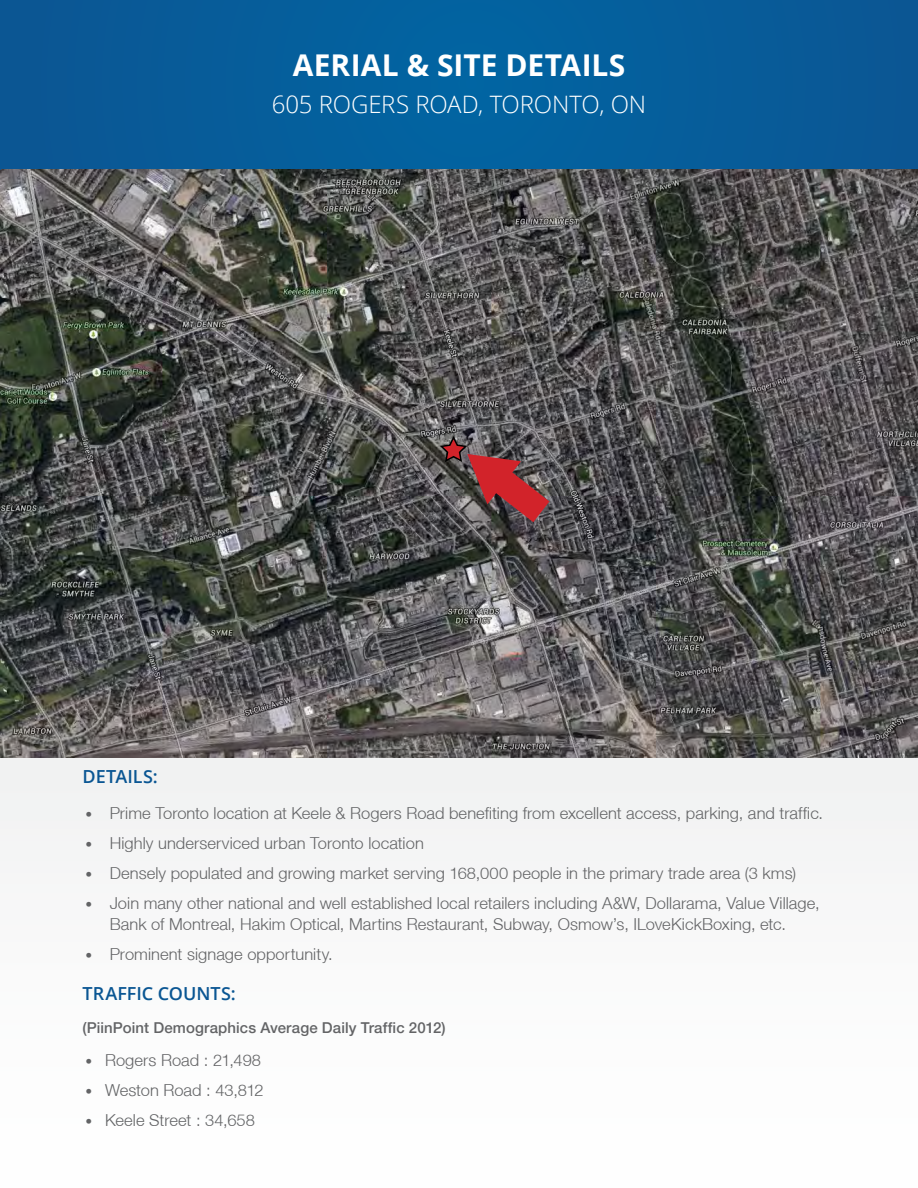
<style>
.page{position:relative;width:918px;height:1188px;background:#fff}
.page>*{position:absolute;margin:0;border:0;box-sizing:border-box;transform-origin:0 0}
.t1{font:700 30px "Open Sans";letter-spacing:.005em;color:#fff}
.t2{font:300 24px "Open Sans";letter-spacing:-.005em;color:#fff}
.t3{font:600 18px "Open Sans";color:#0a5693}
.t4{font:300 16.5px/21px "Helvetica Neue LT";letter-spacing:.005em;color:#636466;text-align:center}
.t5{font:500 15px "Helvetica Neue LT";letter-spacing:.01em;color:#636466}
.s1{font-size:13.5px}
</style>
<div class="page">
<div style="left:0;top:758px;width:918px;height:430px;background:#fafafa"></div>
<div style="left:0;top:0;width:918px;height:171px;background:#065d9a"></div>
<img style="left:0;top:170px;width:918px;height:588px">
<hr style="left:0;top:0;width:1px;height:170px;background:#0b5693">
<svg style="left:438px;top:436px;width:111px;height:86px"></svg>
<h1 class="t1" style="left:293px;top:44px;width:334px">AERIAL &amp; SITE DETAILS</h1>
<h2 class="t2" style="left:272px;top:88px;width:376px">605 ROGERS ROAD, TORONTO, ON</h2>
<p class="t3" style="left:83px;top:764px;width:77px">DETAILS:</p>
<p class="t4" style="left:86px;top:802px;width:739px"><span class="s1">•</span> Prime Toronto location at Keele &amp; Rogers Road benefiting from excellent access, parking, and traffic.</p>
<p class="t4" style="left:86px;top:832px;width:340px"><span class="s1">•</span> Highly underserviced urban Toronto location</p>
<p class="t4" style="left:86px;top:862px;width:712px"><span class="s1">•</span> Densely populated and growing market serving 168,000 people in the primary trade area (3 kms)</p>
<p class="t4" style="left:86px;top:892px;width:736px"><span class="s1">•</span> Join many other national and well established local retailers including A&amp;W, Dollarama, Value Village,<br>Bank of Montreal, Hakim Optical, Martins Restaurant, Subway, Osmow’s, ILoveKickBoxing, etc.</p>
<p class="t4" style="left:86px;top:943px;width:249px"><span class="s1">•</span> Prominent signage opportunity.</p>
<p class="t3" style="left:83px;top:982px;width:155px">TRAFFIC COUNTS:</p>
<p class="t5" style="left:83px;top:1019px;width:365px">(PiinPoint Demographics Average Daily Traffic 2012)</p>
<p class="t4" style="left:86px;top:1050px;width:177px"><span class="s1">•</span> Rogers Road : 21,498</p>
<p class="t4" style="left:86px;top:1080px;width:179px"><span class="s1">•</span> Weston Road : 43,812</p>
<p class="t4" style="left:86px;top:1110px;width:171px"><span class="s1">•</span> Keele Street : 34,658</p>
</div>
